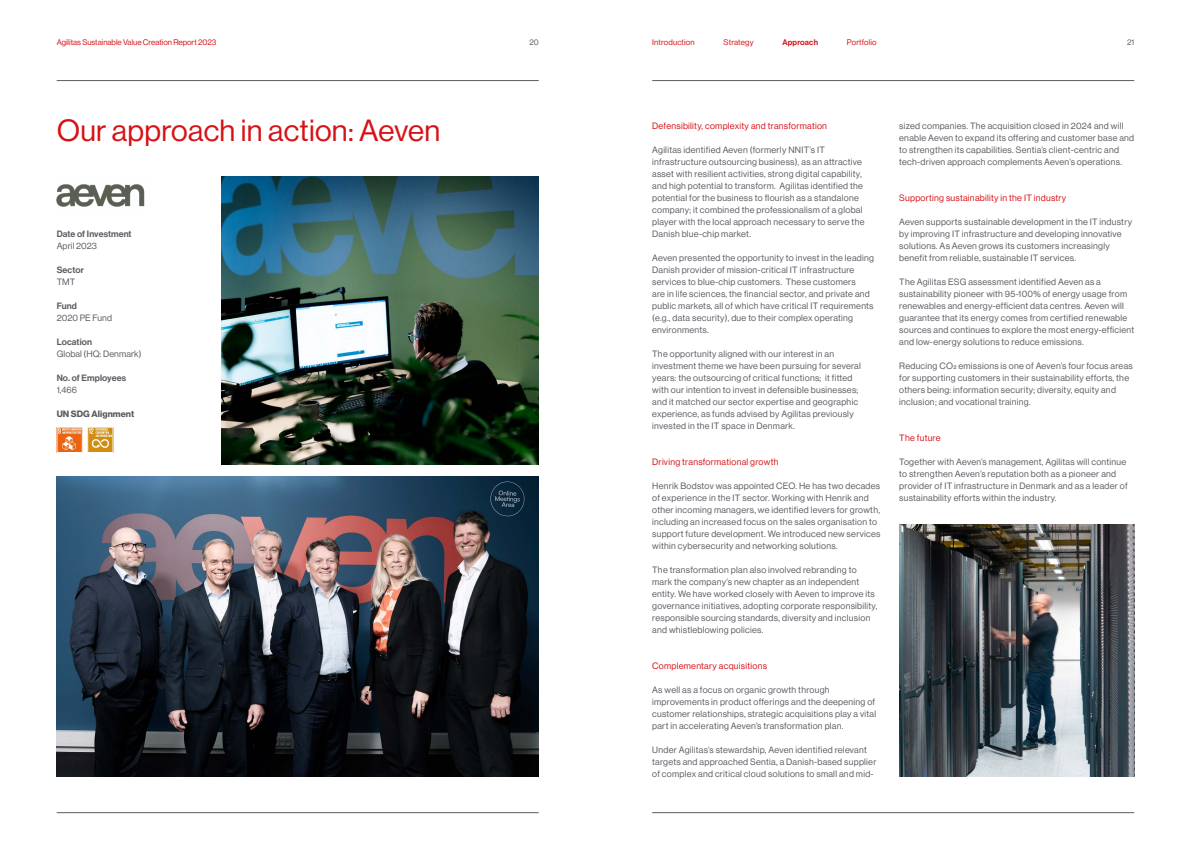
<style>
.page{position:relative;width:1191px;height:842px;background:#fff}
.page>*{position:absolute;margin:0;border:0;box-sizing:border-box;transform-origin:0 0}
.t1{font:30px "Neue Haas Display";letter-spacing:.01em;color:#d71116}
.t2{font:9px/12px "Neue Haas Display";letter-spacing:.03em;color:#5a5c62}
.t3{font:9px "Neue Haas Display";letter-spacing:.03em;color:#d71116}
.t4{font:9px "Neue Haas Display Mediu";letter-spacing:.01em;color:#5a5c62}
.t5{font:9px "Neue Haas Display";letter-spacing:.01em;color:#5a5c62}
.t6{font:700 9px "Neue Haas Display";letter-spacing:.01em;color:#5a5c62}
.t7{font:8px "Neue Haas Display";color:#d71116}
.t8{font:8px "Neue Haas Display";letter-spacing:.02em;color:#d71116}
.t9{font:8px "Neue Haas Display Mediu";letter-spacing:.02em;color:#d71116}
.t10{font:8px "Neue Haas Display";color:#5a5c62}
</style>
<div class="page">
<img style="left:57px;top:184px;width:88px;height:23px">
<img style="left:59px;top:429px;width:22px;height:22px">
<div style="left:57px;top:427px;width:26px;height:26px;border:1px solid #fff"></div>
<img style="left:89px;top:429px;width:22px;height:22px">
<div style="left:87px;top:427px;width:26px;height:26px;border:1px solid #fff"></div>
<img style="left:57px;top:477px;width:482px;height:300px">
<img style="left:221px;top:177px;width:318px;height:288px">
<img style="left:899px;top:525px;width:235px;height:252px">
<hr style="left:652px;top:812px;width:482px;height:1px;background:#5a5c62">
<hr style="left:57px;top:812px;width:482px;height:1px;background:#5a5c62">
<hr style="left:652px;top:80px;width:482px;height:1px;background:#5a5c62">
<hr style="left:57px;top:80px;width:482px;height:1px;background:#5a5c62">
<p class="t7" style="left:57px;top:37px;width:161px">Agilitas Sustainable Value Creation Report 2023</p>
<p class="t10" style="left:529px;top:37px;width:11px">20</p>
<p class="t8" style="left:652px;top:37px;width:44px">Introduction</p>
<p class="t8" style="left:723px;top:37px;width:32px">Strategy</p>
<p class="t9" style="left:782px;top:37px;width:37px">Approach</p>
<p class="t8" style="left:847px;top:37px;width:31px">Portfolio</p>
<p class="t10" style="left:1127px;top:37px;width:9px">21</p>
<h1 class="t1" style="left:57px;top:113px;width:385px">Our approach in action: Aeven</h1>
<p class="t4" style="left:57px;top:228px;width:76px">Date of Investment</p>
<p class="t5" style="left:57px;top:240px;width:42px">April 2023</p>
<p class="t4" style="left:57px;top:264px;width:29px">Sector</p>
<p class="t2" style="left:57px;top:276px;width:20px">TMT</p>
<p class="t4" style="left:57px;top:300px;width:22px">Fund</p>
<p class="t5" style="left:57px;top:312px;width:57px">2020 PE Fund</p>
<p class="t4" style="left:57px;top:336px;width:37px">Location</p>
<p class="t5" style="left:57px;top:348px;width:86px">Global (HQ: Denmark)</p>
<p class="t4" style="left:57px;top:372px;width:71px">No. of Employees</p>
<p class="t2" style="left:57px;top:384px;width:22px">1,466</p>
<p class="t6" style="left:57px;top:408px;width:79px">UN SDG Alignment</p>
<p class="t3" style="left:652px;top:120px;width:176px">Defensibility, complexity and transformation</p>
<p class="t2" style="left:652px;top:144px;width:214px">Agilitas identified Aeven (formerly NNIT’s IT infrastructure outsourcing business), as an attractive asset with resilient activities, strong digital capability, and high potential to transform. Agilitas identified the potential for the business to flourish as a standalone company; it combined the professionalism of a global player with the local approach necessary to serve the Danish blue-chip market.</p>
<p class="t2" style="left:652px;top:252px;width:223px">Aeven presented the opportunity to invest in the leading Danish provider of mission-critical IT infrastructure services to blue-chip customers. These customers<br>are in life sciences, the financial sector, and private and public markets, all of which have critical IT requirements (e.g., data security), due to their complex operating environments.</p>
<p class="t2" style="left:652px;top:348px;width:210px">The opportunity aligned with our interest in an investment theme we have been pursuing for several years: the outsourcing of critical functions; it fitted with our intention to invest in defensible businesses; and it matched our sector expertise and geographic experience, as funds advised by Agilitas previously invested in the IT space in Denmark.</p>
<p class="t3" style="left:652px;top:456px;width:128px">Driving transformational growth</p>
<p class="t2" style="left:652px;top:480px;width:230px">Henrik Bodstov was appointed CEO. He has two decades of experience in the IT sector. Working with Henrik and other incoming managers, we identified levers for growth, including an increased focus on the sales organisation to support future development. We introduced new services within cybersecurity and networking solutions.</p>
<p class="t2" style="left:652px;top:564px;width:227px">The transformation plan also involved rebranding to mark the company’s new chapter as an independent entity. We have worked closely with Aeven to improve its governance initiatives, adopting corporate responsibility, responsible sourcing standards, diversity and inclusion and whistleblowing policies.</p>
<p class="t3" style="left:652px;top:660px;width:116px">Complementary acquisitions</p>
<p class="t2" style="left:652px;top:684px;width:225px">As well as a focus on organic growth through improvements in product offerings and the deepening of customer relationships, strategic acquisitions play a vital part in accelerating Aeven’s transformation plan.</p>
<p class="t2" style="left:652px;top:744px;width:226px">Under Agilitas’s stewardship, Aeven identified relevant targets and approached Sentia, a Danish-based supplier of complex and critical cloud solutions to small and mid-</p>
<p class="t2" style="left:899px;top:120px;width:236px">sized companies. The acquisition closed in 2024 and will enable Aeven to expand its offering and customer base and to strengthen its capabilities. Sentia’s client-centric and tech-driven approach complements Aeven’s operations.</p>
<p class="t3" style="left:899px;top:192px;width:169px">Supporting sustainability in the IT industry</p>
<p class="t2" style="left:899px;top:216px;width:234px">Aeven supports sustainable development in the IT industry by improving IT infrastructure and developing innovative solutions. As Aeven grows its customers increasingly benefit from reliable, sustainable IT services.</p>
<p class="t2" style="left:899px;top:276px;width:236px">The Agilitas ESG assessment identified Aeven as a sustainability pioneer with 95-100% of energy usage from renewables and energy-efficient data centres. Aeven will guarantee that its energy comes from certified renewable sources and continues to explore the most energy-efficient and low-energy solutions to reduce emissions.</p>
<p class="t2" style="left:899px;top:359px;width:235px">Reducing CO2 emissions is one of Aeven’s four focus areas for supporting customers in their sustainability efforts, the others being: information security; diversity, equity and inclusion; and vocational training.</p>
<p class="t3" style="left:899px;top:432px;width:43px">The future</p>
<p class="t2" style="left:899px;top:455px;width:230px">Together with Aeven’s management, Agilitas will continue to strengthen Aeven’s reputation both as a pioneer and provider of IT infrastructure in Denmark and as a leader of sustainability efforts within the industry.</p>
</div>
